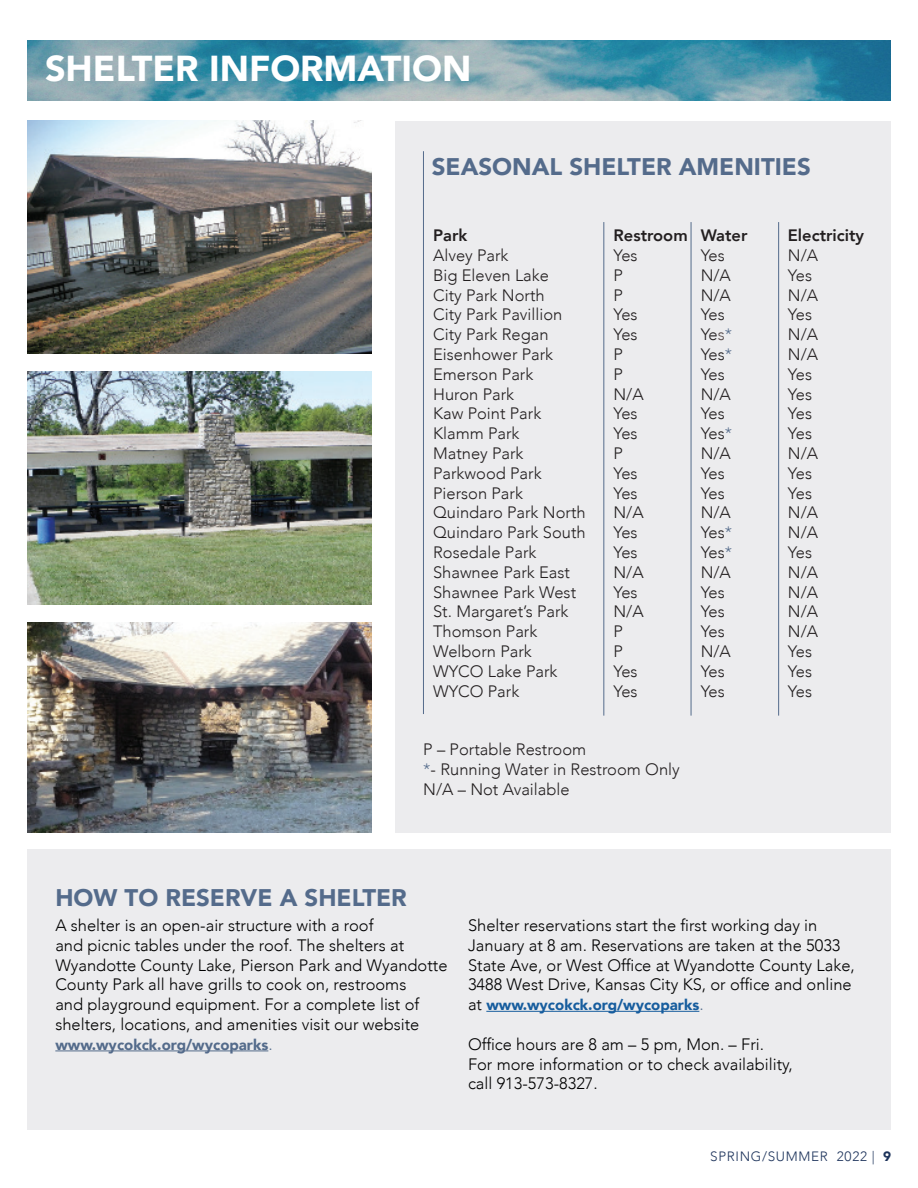
<style>
.page{position:relative;width:918px;height:1188px;background:#fff}
.page>*{position:absolute;margin:0;border:0;box-sizing:border-box;transform-origin:0 0}
.t1{font:900 36px "Avenir";color:#fff}
.t2{font:900 24px "Avenir";color:#546b8b}
.t3{font:300 16.5px "Avenir";color:#231f20}
.t4{font:300 16.5px/19.8px "Avenir";color:#000}
.t5{font:800 16.5px "Avenir";color:#231f20}
.t6{font:900 15px "Avenir";color:#175d9e}
.t7{font:900 15px "Avenir";color:#546b8b}
.t8{font:300 13.5px "Avenir";letter-spacing:.05em;color:#1d335b}
.s1{color:#584c4c}
.s2{color:#546b8b}
.s3{font-weight:300;font-size:16.5px}
.s4{font-weight:300;font-size:16.5px;color:#000}
.s5{font-weight:300;font-size:16.5px;color:#546b8b}
.s6{font-weight:900}
</style>
<div class="page">
<img style="left:27px;top:41px;width:864px;height:59px">
<div style="left:395px;top:121px;width:496px;height:712px;background:#ececee"></div>
<div style="left:27px;top:849px;width:864px;height:281px;background:#ececee"></div>
<hr style="left:55px;top:1051px;width:213px;height:1px;background:#546b8b">
<hr style="left:486px;top:1011px;width:213px;height:1px;background:#175d9e">
<hr style="left:603px;top:222px;width:1px;height:494px;background:#546b8b">
<hr style="left:423px;top:151px;width:1px;height:563px;background:#546b8b">
<hr style="left:691px;top:222px;width:1px;height:494px;background:#546b8b">
<hr style="left:778px;top:222px;width:1px;height:494px;background:#546b8b">
<img style="left:27px;top:121px;width:345px;height:232px">
<img style="left:27px;top:372px;width:345px;height:232px">
<img style="left:27px;top:623px;width:345px;height:210px">
<p class="t1" style="left:45px;top:38px;width:428px">SHELTER INFORMATION</p>
<p class="t2" style="left:432px;top:146px;width:381px">SEASONAL SHELTER AMENITIES</p>
<p class="t5" style="left:433px;top:223px;width:36px">Park</p>
<p class="t3" style="left:433px;top:245px;width:77px">Alvey Park</p>
<p class="t3" style="left:433px;top:265px;width:117px">Big Eleven Lake</p>
<p class="t3" style="left:433px;top:285px;width:113px">City Park North</p>
<p class="t3" style="left:433px;top:305px;width:131px">City Park Pavillion</p>
<p class="t3" style="left:433px;top:325px;width:117px">City Park Regan</p>
<p class="t3" style="left:433px;top:344px;width:122px">Eisenhower Park</p>
<p class="t3" style="left:433px;top:364px;width:102px">Emerson Park</p>
<p class="t3" style="left:433px;top:384px;width:83px">Huron Park</p>
<p class="t3" style="left:433px;top:404px;width:110px">Kaw Point Park</p>
<p class="t3" style="left:433px;top:424px;width:88px">Klamm Park</p>
<p class="t3" style="left:433px;top:443px;width:92px">Matney Park</p>
<p class="t3" style="left:433px;top:463px;width:110px">Parkwood Park</p>
<p class="t3" style="left:433px;top:483px;width:91px">Pierson Park</p>
<p class="t3" style="left:433px;top:503px;width:154px">Quindaro Park North</p>
<p class="t3" style="left:433px;top:523px;width:154px">Quindaro Park South</p>
<p class="t3" style="left:433px;top:542px;width:105px">Rosedale Park</p>
<p class="t3" style="left:433px;top:562px;width:138px">Shawnee Park East</p>
<p class="t3" style="left:433px;top:582px;width:145px">Shawnee Park West</p>
<p class="t3" style="left:433px;top:602px;width:137px">St. Margaret’s Park</p>
<p class="t3" style="left:433px;top:622px;width:106px">Thomson Park</p>
<p class="t3" style="left:433px;top:641px;width:100px">Welborn Park</p>
<p class="t3" style="left:433px;top:661px;width:126px">WYCO Lake Park</p>
<p class="t3" style="left:433px;top:681px;width:88px">WYCO Park</p>
<p class="t5" style="left:613px;top:223px;width:76px">Restroom</p>
<p class="t3" style="left:613px;top:245px;width:26px">Yes</p>
<p class="t3" style="left:613px;top:265px;width:11px">P</p>
<p class="t3" style="left:613px;top:285px;width:11px">P</p>
<p class="t3" style="left:613px;top:305px;width:26px">Yes</p>
<p class="t3" style="left:613px;top:325px;width:26px">Yes</p>
<p class="t3" style="left:613px;top:344px;width:11px">P</p>
<p class="t3" style="left:613px;top:364px;width:11px">P</p>
<p class="t3" style="left:613px;top:384px;width:32px">N/A</p>
<p class="t3" style="left:613px;top:404px;width:26px">Yes</p>
<p class="t3" style="left:613px;top:424px;width:26px">Yes</p>
<p class="t3" style="left:613px;top:443px;width:11px">P</p>
<p class="t3" style="left:613px;top:463px;width:26px">Yes</p>
<p class="t3" style="left:613px;top:483px;width:26px">Yes</p>
<p class="t3" style="left:613px;top:503px;width:32px">N/A</p>
<p class="t3" style="left:613px;top:523px;width:26px">Yes</p>
<p class="t3" style="left:613px;top:542px;width:26px">Yes</p>
<p class="t3" style="left:613px;top:562px;width:32px">N/A</p>
<p class="t3" style="left:613px;top:582px;width:26px">Yes</p>
<p class="t3" style="left:613px;top:602px;width:32px">N/A</p>
<p class="t3" style="left:613px;top:622px;width:11px">P</p>
<p class="t3" style="left:613px;top:641px;width:11px">P</p>
<p class="t3" style="left:613px;top:661px;width:26px">Yes</p>
<p class="t3" style="left:613px;top:681px;width:26px">Yes</p>
<p class="t5" style="left:701px;top:223px;width:48px">Water</p>
<p class="t3" style="left:701px;top:245px;width:26px">Yes</p>
<p class="t3" style="left:701px;top:265px;width:32px">N/A</p>
<p class="t3" style="left:701px;top:285px;width:32px">N/A</p>
<p class="t3" style="left:701px;top:305px;width:26px">Yes</p>
<p class="t3" style="left:701px;top:325px;width:33px">Ye<span class="s1">s</span><span class="s2">*</span></p>
<p class="t3" style="left:701px;top:344px;width:33px">Yes<span class="s2">*</span></p>
<p class="t3" style="left:701px;top:364px;width:26px">Yes</p>
<p class="t3" style="left:701px;top:384px;width:32px">N/A</p>
<p class="t3" style="left:701px;top:404px;width:26px">Yes</p>
<p class="t3" style="left:701px;top:424px;width:33px">Yes<span class="s2">*</span></p>
<p class="t3" style="left:701px;top:443px;width:32px">N/A</p>
<p class="t3" style="left:701px;top:463px;width:26px">Yes</p>
<p class="t3" style="left:701px;top:483px;width:26px">Yes</p>
<p class="t3" style="left:701px;top:503px;width:32px">N/A</p>
<p class="t3" style="left:701px;top:523px;width:33px">Yes<span class="s2">*</span></p>
<p class="t3" style="left:701px;top:542px;width:33px">Yes<span class="s2">*</span></p>
<p class="t3" style="left:701px;top:562px;width:32px">N/A</p>
<p class="t3" style="left:701px;top:582px;width:26px">Yes</p>
<p class="t3" style="left:701px;top:602px;width:26px">Yes</p>
<p class="t3" style="left:701px;top:622px;width:26px">Yes</p>
<p class="t3" style="left:701px;top:641px;width:32px">N/A</p>
<p class="t3" style="left:701px;top:661px;width:26px">Yes</p>
<p class="t3" style="left:701px;top:681px;width:26px">Yes</p>
<p class="t3" style="left:423px;top:740px;width:164px">P – Portable Restroom</p>
<p class="t3" style="left:423px;top:760px;width:258px"><span class="s2">*</span>- Running Water in Restroom Only</p>
<p class="t3" style="left:423px;top:779px;width:148px">N/A – Not Available</p>
<p class="t5" style="left:788px;top:223px;width:78px">Electricity</p>
<p class="t3" style="left:788px;top:245px;width:32px">N/A</p>
<p class="t3" style="left:788px;top:265px;width:26px">Yes</p>
<p class="t3" style="left:788px;top:285px;width:32px">N/A</p>
<p class="t3" style="left:788px;top:305px;width:26px">Yes</p>
<p class="t3" style="left:788px;top:325px;width:32px">N/A</p>
<p class="t3" style="left:788px;top:344px;width:32px">N/A</p>
<p class="t3" style="left:788px;top:364px;width:26px">Yes</p>
<p class="t3" style="left:788px;top:384px;width:26px">Yes</p>
<p class="t3" style="left:788px;top:404px;width:26px">Yes</p>
<p class="t3" style="left:788px;top:424px;width:26px">Yes</p>
<p class="t3" style="left:788px;top:443px;width:32px">N/A</p>
<p class="t3" style="left:788px;top:463px;width:26px">Yes</p>
<p class="t3" style="left:788px;top:483px;width:26px">Yes</p>
<p class="t3" style="left:788px;top:503px;width:32px">N/A</p>
<p class="t3" style="left:788px;top:523px;width:32px">N/A</p>
<p class="t3" style="left:788px;top:542px;width:26px">Yes</p>
<p class="t3" style="left:788px;top:562px;width:32px">N/A</p>
<p class="t3" style="left:788px;top:582px;width:32px">N/A</p>
<p class="t3" style="left:788px;top:602px;width:32px">N/A</p>
<p class="t3" style="left:788px;top:622px;width:32px">N/A</p>
<p class="t3" style="left:788px;top:641px;width:26px">Yes</p>
<p class="t3" style="left:788px;top:661px;width:26px">Yes</p>
<p class="t3" style="left:788px;top:681px;width:26px">Yes</p>
<p class="t2" style="left:55px;top:877px;width:353px">HOW TO RESERVE A SHELTER</p>
<p class="t4" style="left:55px;top:915px;width:394px">A shelter is an open-air structure with a roof<br>and picnic tables under the roof. The shelters at Wyandotte County Lake, Pierson Park and Wyandotte County Park all have grills to cook on, restrooms<br>and playground equipment. For a complete list of shelters, locations, and amenities visit our website</p>
<p class="t7" style="left:55px;top:1032px;width:219px">www.wycokck.org/wycoparks<span class="s3">.</span></p>
<p class="t4" style="left:468px;top:915px;width:388px">Shelter reservations start the first working day in January at 8 am. Reservations are taken at the 5033<br>State Ave, or West Office at Wyandotte County Lake, 3488 West Drive, Kansas City KS, or office and online</p>
<p class="t6" style="left:468px;top:992px;width:237px"><span class="s4">at</span> www.wycokck.org/wycoparks<span class="s5">.</span></p>
<p class="t4" style="left:468px;top:1034px;width:326px">Office hours are 8 am – 5 pm, Mon. – Fri.<br>For more information or to check availability, call 913-573-8327.</p>
<p class="t8" style="left:710px;top:1148px;width:182px">SPRING/SUMMER 2022 | <span class="s6">9</span></p>
</div>
